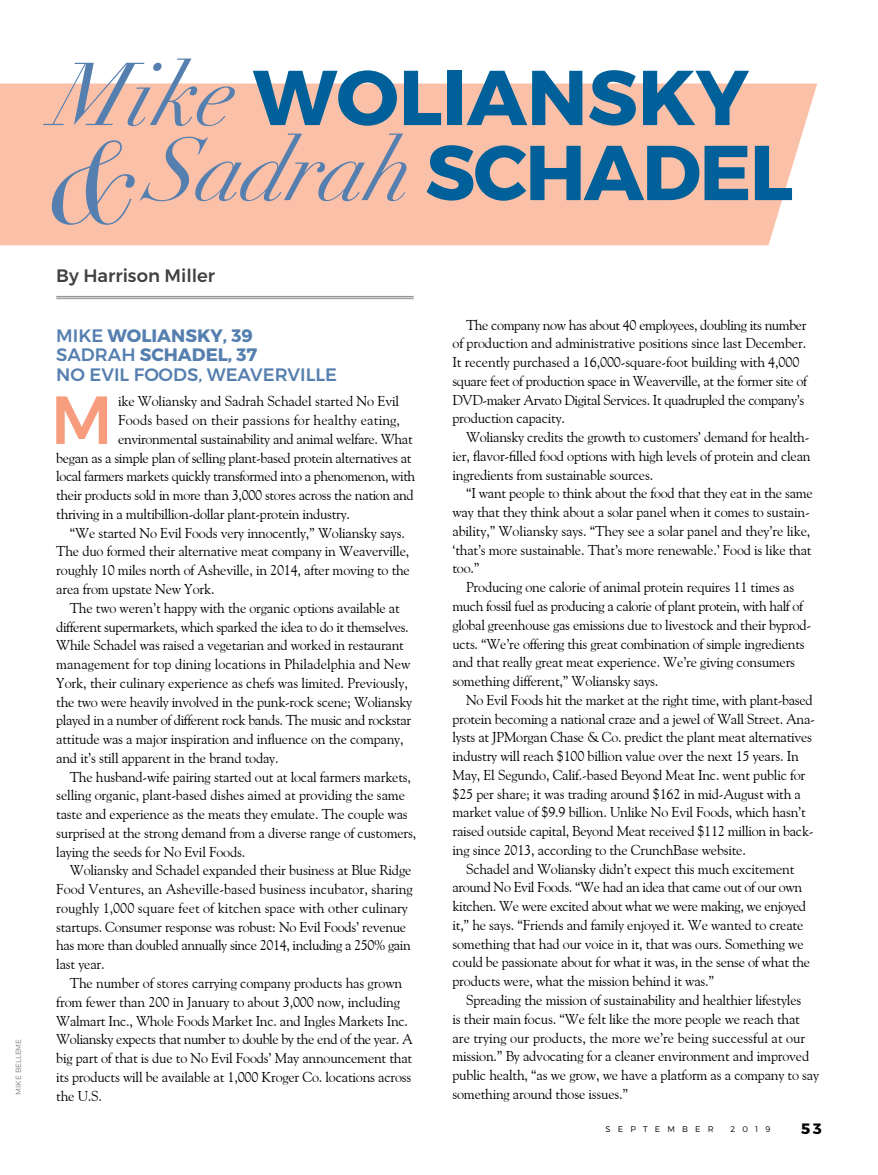
<style>
.page{position:relative;width:878px;height:1175px;background:#fff}
.page>*{position:absolute;margin:0;border:0;box-sizing:border-box;transform-origin:0 0}
.t1{font:700 77.4px/75px "Montserrat";letter-spacing:-.005em;color:#006099}
.t2{font:500 67.8px "Montserrat";color:#f79c7d}
.t3{font:500 18px/19.5px "Montserrat";color:#557faf}
.t4{font:500 18px "Montserrat";color:#414042}
.t5{font:700 15px "Montserrat";color:#000}
.t6{font:14.25px/18.8px "Goudy Old Style BT";letter-spacing:-.015em;color:#000}
.t7{font:14.25px "Goudy Old Style BT";letter-spacing:.01em;color:#000}
.t8{font:300 8.25px "Montserrat";letter-spacing:.87em;color:#000}
.t9{font:300 7.5px "Montserrat";color:#808284}
.s1{font-family:"Didot";font-weight:400;font-style:italic;font-size:87.45px;color:#557faf}
.s2{font-family:"Didot";font-weight:400;font-style:italic;font-size:114.45px;color:#557faf}
.s3{font-weight:700}
</style>
<div class="page">
<div style="left:0;top:83px;width:817px;height:162px;background:#fbc0a8"></div>
<hr style="left:56px;top:296px;width:358px;height:1px;background:#939598">
<hr style="left:56px;top:298px;width:358px;height:1px;background:#939598">
<p class="t9" style="left:16px;top:1094px;width:57px;rotate:-90deg">MIKE BELLEME</p>
<h1 class="t1" style="left:42px;top:65px;width:752px"><span class="s1">Mike</span> WOLIANSKY <span class="s2">&amp;</span><span class="s1">Sadrah</span> SCHADEL</h1>
<p class="t4" style="left:56px;top:269px;width:160px">By Harrison Miller</p>
<p class="t3" style="left:56px;top:327px;width:282px">MIKE <span class="s3">WOLIANSKY, 39<br></span>SADRAH <span class="s3">SCHADEL, 37<br></span>NO EVIL FOODS, WEAVERVILLE</p>
<h2 class="t2" style="left:50px;top:392px;width:64px">M</h2>
<p class="t6" style="left:118px;top:392px;width:282px">ike Woliansky and Sadrah Schadel started No Evil</p>
<p class="t7" style="left:118px;top:411px;width:283px">Foods based on their passions for healthy eating,</p>
<p class="t6" style="left:118px;top:429px;width:296px">environmental sustainability and animal welfare. What</p>
<p class="t6" style="left:56px;top:448px;width:357px">began as a simple plan of selling plant-based protein alternatives at</p>
<p class="t6" style="left:56px;top:467px;width:360px">local farmers markets quickly transformed into a phenomenon, with</p>
<p class="t6" style="left:56px;top:485px;width:359px">their products sold in more than 3,000 stores across the nation and</p>
<p class="t6" style="left:56px;top:504px;width:295px">thriving in a multibillion-dollar plant-protein industry.</p>
<p class="t6" style="left:70px;top:523px;width:336px">“We started No Evil Foods very innocently,” Woliansky says.</p>
<p class="t6" style="left:56px;top:542px;width:354px">The duo formed their alternative meat company in Weaverville,</p>
<p class="t6" style="left:56px;top:560px;width:355px">roughly 10 miles north of Asheville, in 2014, after moving to the</p>
<p class="t6" style="left:56px;top:579px;width:160px">area from upstate New York.</p>
<p class="t6" style="left:70px;top:598px;width:331px">The two weren’t happy with the organic options available at</p>
<p class="t6" style="left:56px;top:617px;width:354px">different supermarkets, which sparked the idea to do it themselves.</p>
<p class="t6" style="left:56px;top:635px;width:349px">While Schadel was raised a vegetarian and worked in restaurant</p>
<p class="t6" style="left:56px;top:654px;width:355px">management for top dining locations in Philadelphia and New</p>
<p class="t6" style="left:56px;top:673px;width:353px">York, their culinary experience as chefs was limited. Previously,</p>
<p class="t6" style="left:56px;top:692px;width:357px">the two were heavily involved in the punk-rock scene; Woliansky</p>
<p class="t6" style="left:56px;top:710px;width:356px">played in a number of different rock bands. The music and rockstar</p>
<p class="t6" style="left:56px;top:729px;width:349px">attitude was a major inspiration and influence on the company,</p>
<p class="t6" style="left:56px;top:748px;width:224px">and it’s still apparent in the brand today.</p>
<p class="t6" style="left:70px;top:767px;width:343px">The husband-wife pairing started out at local farmers markets,</p>
<p class="t6" style="left:56px;top:785px;width:350px">selling organic, plant-based dishes aimed at providing the same</p>
<p class="t6" style="left:56px;top:804px;width:353px">taste and experience as the meats they emulate. The couple was</p>
<p class="t6" style="left:56px;top:823px;width:361px">surprised at the strong demand from a diverse range of customers,</p>
<p class="t6" style="left:56px;top:842px;width:190px">laying the seeds for No Evil Foods.</p>
<p class="t6" style="left:70px;top:860px;width:343px">Woliansky and Schadel expanded their business at Blue Ridge</p>
<p class="t6" style="left:56px;top:879px;width:358px">Food Ventures, an Asheville-based business incubator, sharing</p>
<p class="t6" style="left:56px;top:898px;width:353px">roughly 1,000 square feet of kitchen space with other culinary</p>
<p class="t6" style="left:56px;top:917px;width:351px">startups. Consumer response was robust: No Evil Foods’ revenue</p>
<p class="t6" style="left:56px;top:936px;width:356px">has more than doubled annually since 2014, including a 250% gain</p>
<p class="t6" style="left:56px;top:954px;width:50px">last year.</p>
<p class="t6" style="left:70px;top:973px;width:334px">The number of stores carrying company products has grown</p>
<p class="t6" style="left:56px;top:992px;width:345px">from fewer than 200 in January to about 3,000 now, including</p>
<p class="t6" style="left:56px;top:1011px;width:353px">Walmart Inc., Whole Foods Market Inc. and Ingles Markets Inc.</p>
<p class="t6" style="left:56px;top:1029px;width:358px">Woliansky expects that number to double by the end of the year. A</p>
<p class="t6" style="left:56px;top:1048px;width:357px">big part of that is due to No Evil Foods’ May announcement that</p>
<p class="t6" style="left:56px;top:1067px;width:357px">its products will be available at 1,000 Kroger Co. locations across</p>
<p class="t6" style="left:56px;top:1086px;width:47px">the U.S.</p>
<p class="t6" style="left:452px;top:315px;width:356px;text-indent:13px">The company now has about 40 employees, doubling its number of production and administrative positions since last December.<br>It recently purchased a 16,000-square-foot building with 4,000 square feet of production space in Weaverville, at the former site of DVD-maker Arvato Digital Services. It quadrupled the company’s production capacity.</p>
<p class="t6" style="left:452px;top:427px;width:359px;text-align:justify;text-indent:14px">Woliansky credits the growth to customers’ demand for health&shy;ier, flavor-filled food options with high levels of protein and clean ingredients from sustainable sources.</p>
<p class="t6" style="left:452px;top:484px;width:362px;text-indent:13px">“I want people to think about the food that they eat in the same way that they think about a solar panel when it comes to sustain&shy;ability,” Woliansky says. “They see a solar panel and they’re like, ‘that’s more sustainable. That’s more renewable.’ Food is like that too.”</p>
<p class="t6" style="left:452px;top:577px;width:360px;text-indent:13px">Producing one calorie of animal protein requires 11 times as much fossil fuel as producing a calorie of plant protein, with half of global greenhouse gas emissions due to livestock and their byprod&shy;ucts. “We’re offering this great combination of simple ingredients and that really great meat experience. We’re giving consumers something different,” Woliansky says.</p>
<p class="t6" style="left:452px;top:690px;width:364px;text-indent:13px">No Evil Foods hit the market at the right time, with plant-based protein becoming a national craze and a jewel of Wall Street. Ana&shy;lysts at JPMorgan Chase &amp; Co. predict the plant meat alternatives industry will reach $100 billion value over the next 15 years. In May, El Segundo, Calif.-based Beyond Meat Inc. went public for $25 per share; it was trading around $162 in mid-August with a market value of $9.9 billion. Unlike No Evil Foods, which hasn’t raised outside capital, Beyond Meat received $112 million in back&shy;ing since 2013, according to the CrunchBase website.</p>
<p class="t6" style="left:452px;top:859px;width:359px;text-indent:13px">Schadel and Woliansky didn’t expect this much excitement around No Evil Foods. “We had an idea that came out of our own kitchen. We were excited about what we were making, we enjoyed it,” he says. “Friends and family enjoyed it. We wanted to create something that had our voice in it, that was ours. Something we could be passionate about for what it was, in the sense of what the products were, what the mission behind it was.”</p>
<p class="t6" style="left:452px;top:990px;width:368px;text-indent:13px">Spreading the mission of sustainability and healthier lifestyles<br>is their main focus. “We felt like the more people we reach that are trying our products, the more we’re being successful at our mission.” By advocating for a cleaner environment and improved public health, “as we grow, we have a platform as a company to say something around those issues.”</p>
<p class="t8" style="left:605px;top:1125px;width:110px">SEPTEMBER</p>
<p class="t8" style="left:730px;top:1125px;width:42px">2019</p>
<p class="t5" style="left:801px;top:1122px;width:22px">53</p>
</div>
